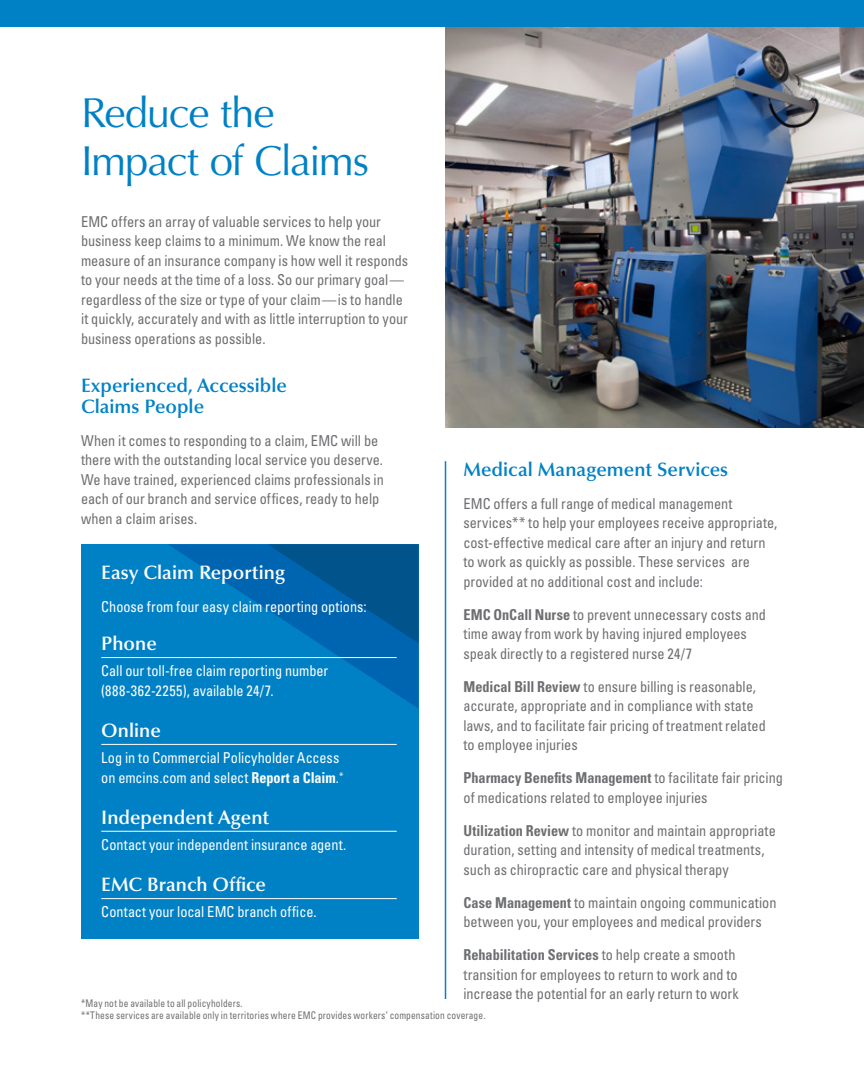
<style>
.page{position:relative;width:864px;height:1080px;background:#fff}
.page>*{position:absolute;margin:0;border:0;box-sizing:border-box;transform-origin:0 0}
.Headlines{font:42px/48px "Optima LT Std";letter-spacing:-.03em;color:#0081c6}
.Subhead_White{font:600 19.5px "Optima LT Std";color:#fff}
.Subhead{font:600 19.5px/21px "Optima LT Std";color:#0081c6}
.Body{font:condensed 15px/19.5px "Univers LT Std";color:#6d6e71;scale:.95 1}
.Body-2{font:condensed 15px/19.5px "Univers LT Std";color:#fff;scale:.95 1}
.Copyright{font:condensed 10.5px/12.8px "Univers LT Std";letter-spacing:.015em;color:#6d6e71;scale:.9 1}
.s1{font-weight:700}
</style>
<div class="page">
<img style="left:446px;top:26px;width:418px;height:402px">
<div style="left:0;top:0;width:864px;height:26px;background:#0081c6"></div>
<div style="left:81px;top:544px;width:337px;height:394px;background:#0081c6"></div>
<svg style="left:168px;top:544px;width:279px;height:165px"></svg>
<svg style="left:268px;top:544px;width:179px;height:99px"></svg>
<hr style="left:101px;top:657px;width:296px;height:1px;background:#fff">
<hr style="left:101px;top:744px;width:296px;height:1px;background:#fff">
<hr style="left:101px;top:831px;width:296px;height:1px;background:#fff">
<hr style="left:101px;top:898px;width:296px;height:1px;background:#fff">
<hr style="left:445px;top:461px;width:1px;height:538px;background:#0081c6">
<p class="Headlines" style="left:81px;top:89px;width:290px">Reduce the<br>Impact of Claims</p>
<p class="Body" style="left:81px;top:212px;width:346px">EMC offers an array of valuable services to help your business keep claims to a minimum. We know the real measure of an insurance company is how well it responds to your needs at the time of a loss. So our primary goal— regardless of the size or type of your claim—is to handle it quickly, accurately and with as little interruption to your business operations as possible.</p>
<p class="Subhead" style="left:81px;top:375px;width:207px">Experienced, Accessible<br>Claims People</p>
<p class="Body" style="left:81px;top:431px;width:320px">When it comes to responding to a claim, EMC will be there with the outstanding local service you deserve.<br>We have trained, experienced claims professionals in each of our branch and service offices, ready to help when a claim arises.</p>
<p class="Subhead" style="left:464px;top:459px;width:266px">Medical Management Services</p>
<p class="Body" style="left:464px;top:493px;width:332px">EMC offers a full range of medical management services** to help your employees receive appropriate, cost-effective medical care after an injury and return to work as quickly as possible. These services are provided at no additional cost and include:</p>
<p class="Body" style="left:464px;top:604px;width:320px"><span class="s1">EMC OnCall Nurse</span> to prevent unnecessary costs and time away from work by having injured employees speak directly to a registered nurse 24/7</p>
<p class="Body" style="left:464px;top:676px;width:320px"><span class="s1">Medical Bill Review</span> to ensure billing is reasonable, accurate, appropriate and in compliance with state laws, and to facilitate fair pricing of treatment related to employee injuries</p>
<p class="Body" style="left:464px;top:768px;width:338px"><span class="s1">Pharmacy Benefits Management</span> to facilitate fair pricing of medications related to employee injuries</p>
<p class="Body" style="left:464px;top:820px;width:330px"><span class="s1">Utilization Review</span> to monitor and maintain appropriate duration, setting and intensity of medical treatments, such as chiropractic care and physical therapy</p>
<p class="Body" style="left:464px;top:892px;width:331px"><span class="s1">Case Management</span> to maintain ongoing communication between you, your employees and medical providers</p>
<p class="Body" style="left:464px;top:945px;width:291px"><span class="s1">Rehabilitation Services</span> to help create a smooth transition for employees to return to work and to increase the potential for an early return to work</p>
<p class="Copyright" style="left:81px;top:996px;width:451px">*May not be available to all policyholders.<br>**These services are available only in territories where EMC provides workers’ compensation coverage.</p>
<p class="Subhead_White" style="left:101px;top:561px;width:185px">Easy Claim Reporting</p>
<p class="Body-2" style="left:101px;top:597px;width:281px">Choose from four easy claim reporting options:</p>
<p class="Subhead_White" style="left:101px;top:632px;width:57px">Phone</p>
<p class="Body-2" style="left:101px;top:661px;width:241px">Call our toll-free claim reporting number (888-362-2255), available 24/7.</p>
<p class="Subhead_White" style="left:101px;top:719px;width:61px">Online</p>
<p class="Body-2" style="left:101px;top:748px;width:257px">Log in to Commercial Policyholder Access on emcins.com and select <span class="s1">Report a Claim</span>.<sup>*</sup></p>
<p class="Subhead_White" style="left:101px;top:806px;width:169px">Independent Agent</p>
<p class="Body-2" style="left:101px;top:835px;width:259px">Contact your independent insurance agent.</p>
<p class="Subhead_White" style="left:101px;top:873px;width:166px">EMC Branch Office</p>
<p class="Body-2" style="left:101px;top:902px;width:228px">Contact your local EMC branch office.</p>
</div>
